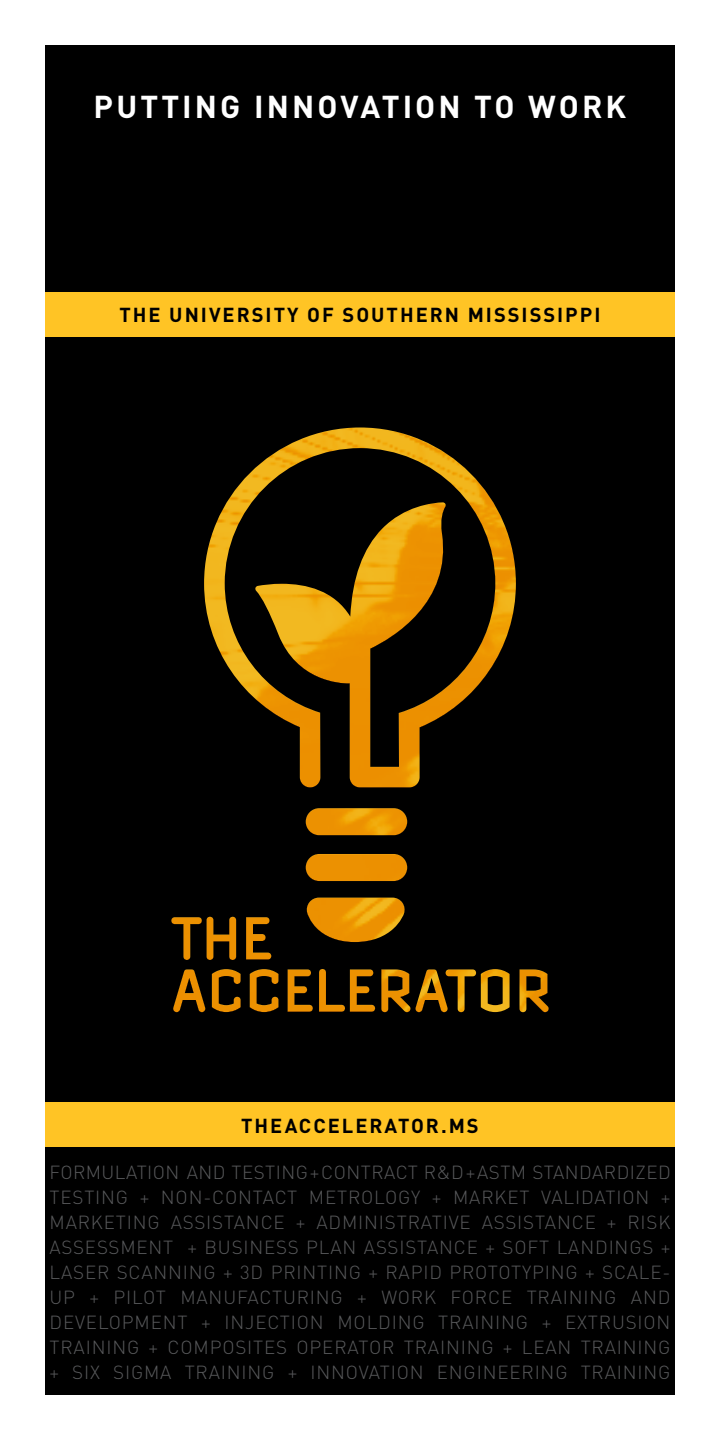
<style>
.page{position:relative;width:720px;height:1440px;background:#fff}
.page>*{position:absolute;margin:0;border:0;box-sizing:border-box;transform-origin:0 0}
.t1{font:700 31.25px "DIN";letter-spacing:.1em;color:#fff}
.t2{font:700 20px "DIN";letter-spacing:.1em;color:#000}
.t3{font:300 18.75px/25px "DIN";letter-spacing:.045em;color:#58595b;text-align:justify}
</style>
<div class="page">
<div style="left:45px;top:45px;width:630px;height:1350px;background:#000"></div>
<div style="left:45px;top:1102px;width:630px;height:46px;background:#ffc425"></div>
<div style="left:45px;top:292px;width:630px;height:45px;background:#ffc425"></div>
<img style="left:171px;top:428px;width:378px;height:584px">
<h1 class="t1" style="left:94px;top:86px;width:534px">PUTTING INNOVATION TO WORK</h1>
<p class="t2" style="left:119px;top:302px;width:483px">THE UNIVERSITY OF SOUTHERN MISSISSIPPI</p>
<p class="t2" style="left:241px;top:1113px;width:239px">THEACCELERATOR.MS</p>
<p class="t3" style="left:49px;top:1159px;width:623px">FORMULATION AND TESTING + CONTRACT R&amp;D + ASTM STANDARDIZED TESTING + NON-CONTACT METROLOGY + MARKET VALIDATION + MARKETING ASSISTANCE + ADMINISTRATIVE ASSISTANCE + RISK ASSESSMENT + BUSINESS PLAN ASSISTANCE + SOFT LANDINGS + LASER SCANNING + 3D PRINTING + RAPID PROTOTYPING + SCALE-UP + PILOT MANUFACTURING + WORK FORCE TRAINING AND DEVELOPMENT + INJECTION MOLDING TRAINING + EXTRUSION TRAINING + COMPOSITES OPERATOR TRAINING + LEAN TRAINING + SIX SIGMA TRAINING + INNOVATION ENGINEERING TRAINING</p>
</div>
